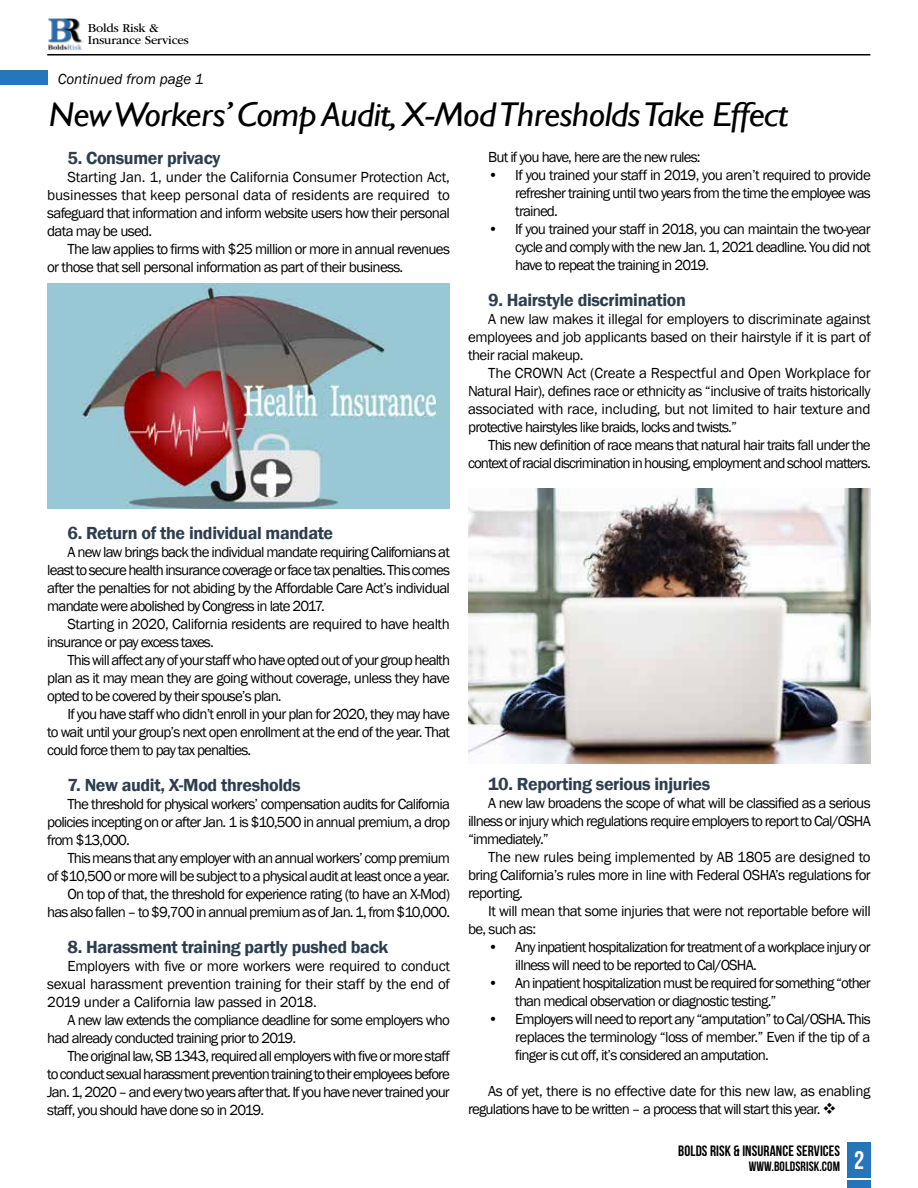
<style>
.page{position:relative;width:918px;height:1188px;background:#fff}
.page>*{position:absolute;margin:0;border:0;box-sizing:border-box;transform-origin:0 0}
.t1{font:italic 34.35px "Gill Sans";letter-spacing:-.015em;color:#000;scale:1.07 1}
.t2{font:600 18px "Franklin Gothic";letter-spacing:-.02em;color:#2c3e50}
.t3{font:15px/18px "Franklin Gothic";letter-spacing:-.055em;color:#000;text-align:justify}
.t4{font:15px/18px "Franklin Gothic";letter-spacing:-.03em;color:#000}
.t5{font:15px/18px "Franklin Gothic";letter-spacing:-.035em;color:#000}
.t6{font:15px "Bebas Neue";letter-spacing:.005em;color:#000}
.t7{font:italic 15px "Franklin Gothic";color:#000}
.t8{font:13.5px "Bebas Neue";letter-spacing:.005em;color:#000}
.t9{font:12.6px/11.4px "ITC Garamond Std";letter-spacing:-.02em;color:#000}
.s1{font-size:25.5px;color:#fff}
</style>
<div class="page">
<div style="left:0;top:71px;width:47px;height:14px;background:#2775bb"></div>
<div style="left:848px;top:1143px;width:23px;height:35px;background:#2675bb"></div>
<div style="left:848px;top:1181px;width:23px;height:7px;background:#2675bb"></div>
<img style="left:48px;top:18px;width:35px;height:32px">
<hr style="left:47px;top:54px;width:823px;height:2px;background:#000">
<img style="left:47px;top:283px;width:403px;height:225px">
<img style="left:468px;top:489px;width:403px;height:274px">
<p class="t9" style="left:88px;top:23px;width:103px">Bolds Risk &amp;<br>Insurance Services</p>
<p class="t7" style="left:58px;top:69px;width:147px">Continued from page 1</p>
<h1 class="t1" style="left:49px;top:94px;width:693px">New Workers’ Comp Audit, X-Mod Thresholds Take Effect</h1>
<p class="t2" style="left:68px;top:147px;width:155px">5. Consumer privacy</p>
<p class="t3" style="left:47px;top:168px;width:404px;text-indent:20px">Starting Jan. 1, under the California Consumer Protection Act, businesses that keep personal data of residents are required to safeguard that information and inform website users how their personal data may be used.</p>
<p class="t3" style="left:47px;top:240px;width:404px;text-indent:20px">The law applies to firms with $25 million or more in annual revenues or those that sell personal information as part of their business.</p>
<p class="t3" style="left:488px;top:148px;width:214px">But if you have, here are the new rules:</p>
<p class="t3" style="left:515px;top:166px;width:357px;text-indent:-27px">• If you trained your staff in 2019, you aren’t required to provide refresher training until two years from the time the employee was trained.</p>
<p class="t3" style="left:515px;top:220px;width:357px;text-indent:-27px">• If you trained your staff in 2018, you can maintain the two-year cycle and comply with the new Jan. 1, 2021 deadline. You did not have to repeat the training in 2019.</p>
<p class="t2" style="left:488px;top:288px;width:199px">9. Hairstyle discrimination</p>
<p class="t3" style="left:468px;top:310px;width:404px;text-indent:20px">A new law makes it illegal for employers to discriminate against employees and job applicants based on their hairstyle if it is part of their racial makeup.</p>
<p class="t3" style="left:468px;top:364px;width:404px;text-indent:20px">The CROWN Act (Create a Respectful and Open Workplace for Natural Hair), defines race or ethnicity as “inclusive of traits historically associated with race, including, but not limited to hair texture and protective hairstyles like braids, locks and twists.”</p>
<p class="t3" style="left:468px;top:436px;width:404px;text-align:right">This new definition of race means that natural hair traits fall under the context of racial discrimination in housing, employment and school matters.</p>
<p class="t2" style="left:68px;top:522px;width:267px">6. Return of the individual mandate</p>
<p class="t3" style="left:47px;top:543px;width:404px;text-indent:20px">A new law brings back the individual mandate requiring Californians at least to secure health insurance coverage or face tax penalties. This comes after the penalties for not abiding by the Affordable Care Act’s individual mandate were abolished by Congress in late 2017.</p>
<p class="t4" style="left:47px;top:615px;width:404px;text-indent:20px">Starting in 2020, California residents are required to have health insurance or pay excess taxes.</p>
<p class="t3" style="left:47px;top:651px;width:404px;text-indent:20px">This will affect any of your staff who have opted out of your group health plan as it may mean they are going without coverage, unless they have opted to be covered by their spouse’s plan.</p>
<p class="t3" style="left:47px;top:705px;width:404px;text-indent:20px">If you have staff who didn’t enroll in your plan for 2020, they may have to wait until your group’s next open enrollment at the end of the year. That could force them to pay tax penalties.</p>
<p class="t2" style="left:68px;top:774px;width:235px">7. New audit, X-Mod thresholds</p>
<p class="t3" style="left:47px;top:795px;width:404px;text-indent:20px">The threshold for physical workers’ compensation audits for California policies incepting on or after Jan. 1 is $10,500 in annual premium, a drop from $13,000.</p>
<p class="t3" style="left:47px;top:849px;width:404px;text-align:right">This means that any employer with an annual workers’ comp premium<br>of $10,500 or more will be subject to a physical audit at least once a year.<br>On top of that, the threshold for experience rating (to have an X-Mod) has also fallen – to $9,700 in annual premium as of Jan. 1, from $10,000.</p>
<p class="t2" style="left:68px;top:936px;width:322px">8. Harassment training partly pushed back</p>
<p class="t3" style="left:47px;top:957px;width:404px;text-indent:20px">Employers with five or more workers were required to conduct sexual harassment prevention training for their staff by the end of 2019 under a California law passed in 2018.</p>
<p class="t3" style="left:47px;top:1011px;width:404px;text-indent:20px">A new law extends the compliance deadline for some employers who had already conducted training prior to 2019.</p>
<p class="t3" style="left:47px;top:1047px;width:404px;text-indent:20px">The original law, SB 1343, required all employers with five or more staff to conduct sexual harassment prevention training to their employees before Jan. 1, 2020 – and every two years after that. If you have never trained your staff, you should have done so in 2019.</p>
<p class="t2" style="left:488px;top:773px;width:224px">10. Reporting serious injuries</p>
<p class="t3" style="left:468px;top:795px;width:404px;text-indent:20px">A new law broadens the scope of what will be classified as a serious illness or injury which regulations require employers to report to Cal/OSHA “immediately.”</p>
<p class="t3" style="left:468px;top:849px;width:404px;text-indent:20px">The new rules being implemented by AB 1805 are designed to bring California’s rules more in line with Federal OSHA’s regulations for reporting.</p>
<p class="t5" style="left:468px;top:903px;width:404px;text-indent:20px">It will mean that some injuries that were not reportable before will be, such as:</p>
<p class="t3" style="left:515px;top:939px;width:357px;text-indent:-27px">• Any inpatient hospitalization for treatment of a workplace injury or illness will need to be reported to Cal/OSHA.</p>
<p class="t3" style="left:515px;top:975px;width:357px;text-indent:-27px">• An inpatient hospitalization must be required for something “other than medical observation or diagnostic testing.”</p>
<p class="t3" style="left:515px;top:1011px;width:357px;text-indent:-27px">• Employers will need to report any “amputation” to Cal/OSHA. This replaces the terminology “loss of member.” Even if the tip of a finger is cut off, it’s considered an amputation.</p>
<p class="t3" style="left:468px;top:1083px;width:404px;text-indent:20px">As of yet, there is no effective date for this new law, as enabling regulations have to be written – a process that will start this year. ❖</p>
<p class="t6" style="left:678px;top:1143px;width:163px">BOLDS RISK &amp; INSURANCE SERVICES</p>
<p class="t8" style="left:749px;top:1159px;width:117px">WWW.BOLDSRISK.COM <span class="s1">2</span></p>
</div>
